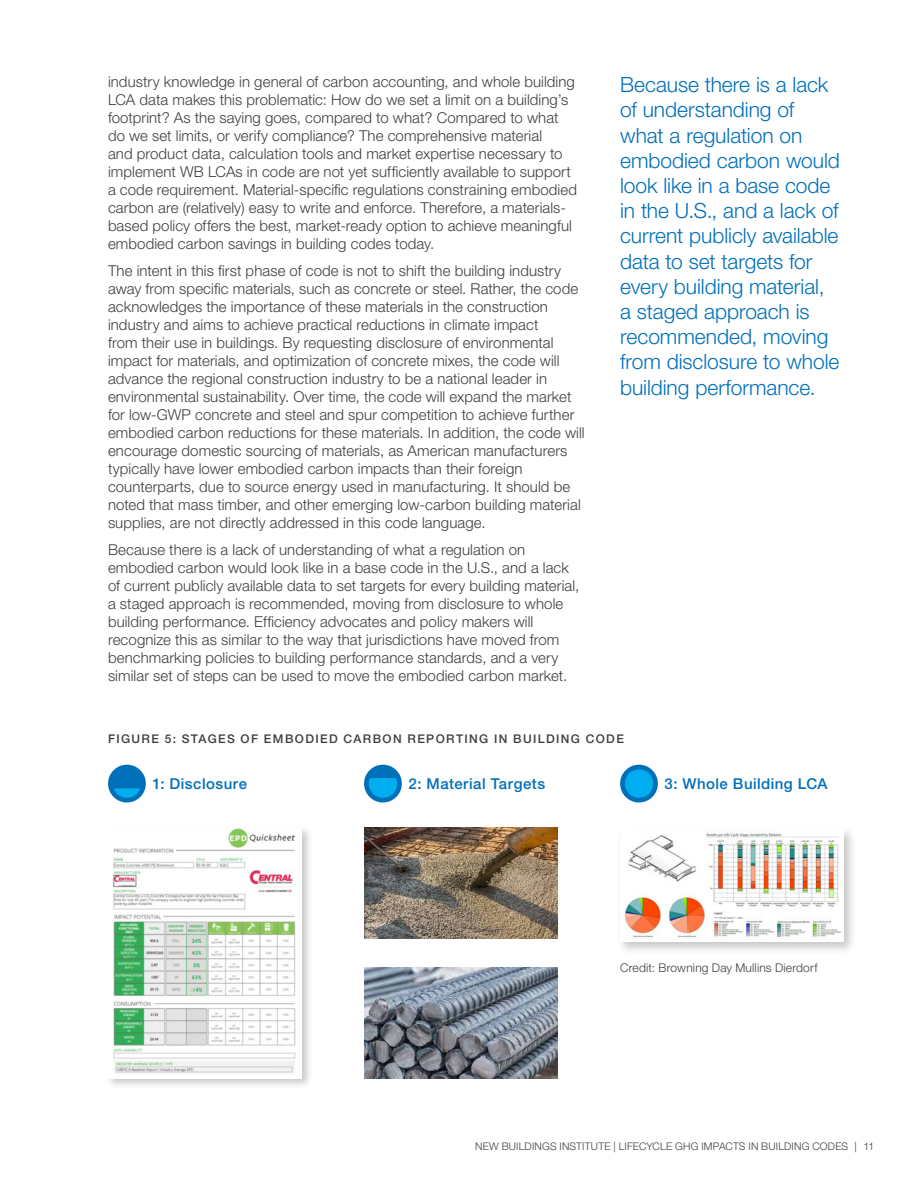
<style>
.page{position:relative;width:918px;height:1188px;background:#fff}
.page>*{position:absolute;margin:0;border:0;box-sizing:border-box;transform-origin:0 0}
.Callout_1{font:300 21px/25.2px "Helvetica Neue LT";letter-spacing:-.005em;color:#006fba}
.body{font:300 15px/18px "Helvetica Neue LT";letter-spacing:.005em;color:#3e3e3f}
.head_5{font:500 15px "Helvetica Neue LT";letter-spacing:.03em;color:#006fba}
.head_7_all_caps{font:500 12px "Helvetica Neue LT";letter-spacing:.115em;color:#3e3e3f}
.t1{font:300 12px "Helvetica Neue LT";letter-spacing:.015em;color:#3e3e3f}
.t2{font:300 10.5px "Helvetica Neue LT";letter-spacing:.015em;color:#3e3e3f}
</style>
<div class="page">
<div style="left:620px;top:765px;width:38px;height:37px;background:#006fba;border-radius:50%"></div>
<div style="left:625px;top:769px;width:28px;height:29px;background:#00aeef;border-radius:50%"></div>
<div style="left:364px;top:765px;width:38px;height:37px;background:#006fba;border-radius:50%"></div>
<svg style="left:369px;top:778px;width:28px;height:20px"></svg>
<div style="left:108px;top:765px;width:38px;height:37px;background:#006fba;border-radius:50%"></div>
<svg style="left:114px;top:788px;width:26px;height:10px"></svg>
<div style="left:105px;top:825px;width:208px;height:264px;background:#231f20;opacity:.25"></div>
<img style="left:108px;top:828px;width:194px;height:250px">
<img style="left:364px;top:828px;width:193px;height:111px">
<img style="left:364px;top:967px;width:193px;height:111px">
<div style="left:617px;top:827px;width:239px;height:128px;background:#231f20;opacity:.25"></div>
<img style="left:620px;top:830px;width:223px;height:112px">
<p class="body" style="left:108px;top:73px;width:471px">industry knowledge in general of carbon accounting, and whole building LCA data makes this problematic: How do we set a limit on a building’s footprint? As the saying goes, compared to what? Compared to what do we set limits, or verify compliance? The comprehensive material<br>and product data, calculation tools and market expertise necessary to implement WB LCAs in code are not yet sufficiently available to support a code requirement. Material-specific regulations constraining embodied carbon are (relatively) easy to write and enforce. Therefore, a materials&shy;based policy offers the best, market-ready option to achieve meaningful embodied carbon savings in building codes today.</p>
<p class="body" style="left:108px;top:261px;width:478px">The intent in this first phase of code is not to shift the building industry away from specific materials, such as concrete or steel. Rather, the code acknowledges the importance of these materials in the construction industry and aims to achieve practical reductions in climate impact<br>from their use in buildings. By requesting disclosure of environmental impact for materials, and optimization of concrete mixes, the code will advance the regional construction industry to be a national leader in environmental sustainability. Over time, the code will expand the market for low-GWP concrete and steel and spur competition to achieve further embodied carbon reductions for these materials. In addition, the code will encourage domestic sourcing of materials, as American manufacturers typically have lower embodied carbon impacts than their foreign counterparts, due to source energy used in manufacturing. It should be noted that mass timber, and other emerging low-carbon building material supplies, are not directly addressed in this code language.</p>
<p class="body" style="left:108px;top:540px;width:473px">Because there is a lack of understanding of what a regulation on embodied carbon would look like in a base code in the U.S., and a lack of current publicly available data to set targets for every building material, a staged approach is recommended, moving from disclosure to whole building performance. Efficiency advocates and policy makers will recognize this as similar to the way that jurisdictions have moved from benchmarking policies to building performance standards, and a very similar set of steps can be used to move the embodied carbon market.</p>
<p class="Callout_1" style="left:620px;top:72px;width:221px">Because there is a lack of understanding of what a regulation on embodied carbon would look like in a base code in the U.S., and a lack of current publicly available data to set targets for every building material, a staged approach is recommended, moving from disclosure to whole building performance.</p>
<p class="head_7_all_caps" style="left:108px;top:732px;width:517px">FIGURE 5: STAGES OF EMBODIED CARBON REPORTING IN BUILDING CODE</p>
<p class="head_5" style="left:153px;top:775px;width:96px">1: Disclosure</p>
<p class="head_5" style="left:409px;top:775px;width:138px">2: Material Targets</p>
<p class="head_5" style="left:665px;top:775px;width:165px">3: Whole Building LCA</p>
<p class="t1" style="left:620px;top:961px;width:199px">Credit: Browning Day Mullins Dierdorf</p>
<p class="t2" style="left:475px;top:1140px;width:401px">NEW BUILDINGS INSTITUTE | LIFECYCLE GHG IMPACTS IN BUILDING CODES | 11</p>
</div>
